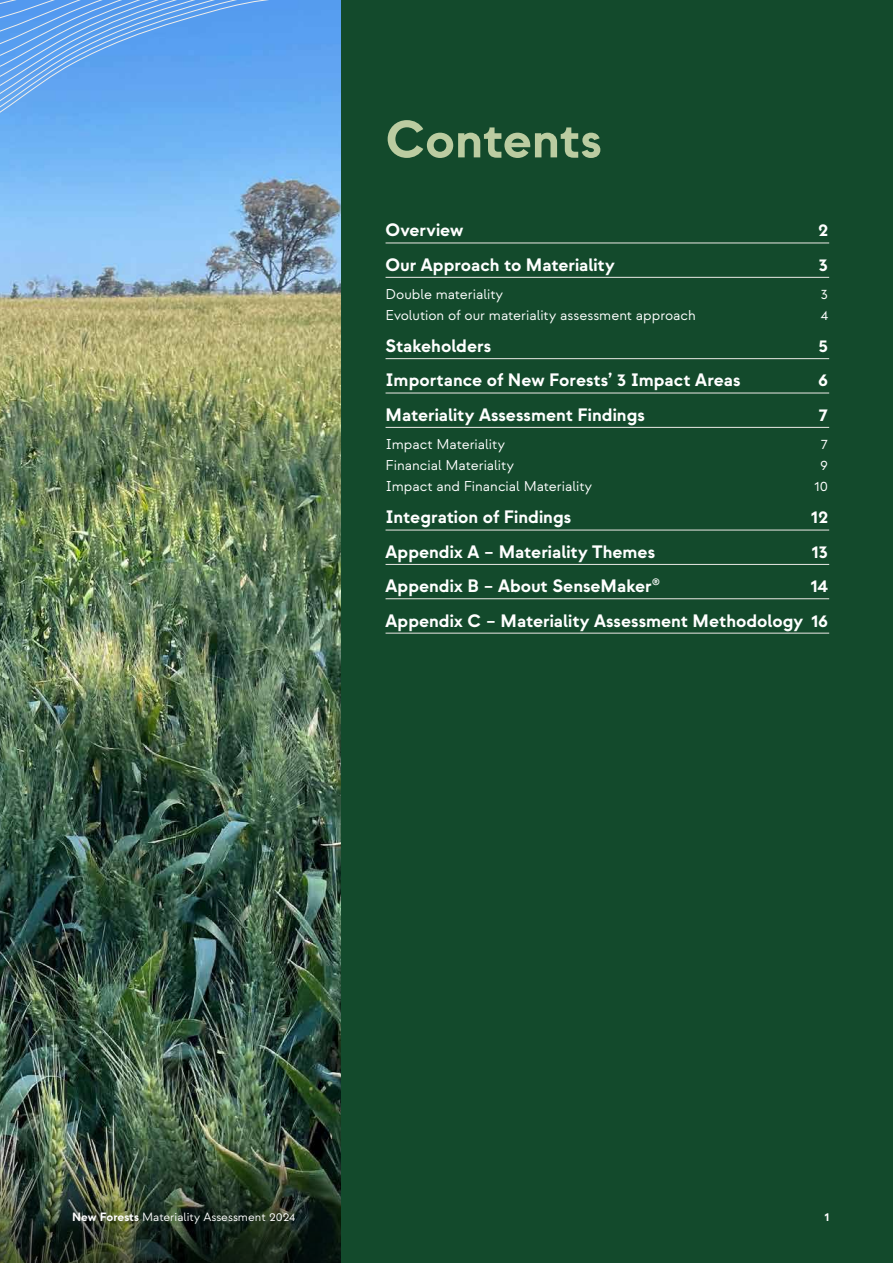
<style>
.page{position:relative;width:893px;height:1263px;background:#fff}
.page>*{position:absolute;margin:0;border:0;box-sizing:border-box;transform-origin:0 0}
.t1{font:700 52.5px "Strawford";letter-spacing:-.01em;color:#bbcca1}
.t2{font:700 18px/34.3px "Strawford";color:#fff;text-align:right}
.t3{font:14.25px "Strawford";letter-spacing:-.005em;color:#fff}
.t4{font:12px "Strawford";color:#fff}
.t5{font:700 12px "Strawford";color:#fff}
.s1{font-weight:700}
</style>
<div class="page">
<img style="left:0;top:0;width:342px;height:927px">
<img style="left:0;top:927px;width:342px;height:336px">
<svg style="left:0;top:0;width:277px;height:228px;background:#6faff0"></svg>
<div style="left:342px;top:0;width:551px;height:1263px;background:#134a2c"></div>
<hr style="left:386px;top:243px;width:443px;height:1px;background:#eceae6">
<hr style="left:386px;top:277px;width:443px;height:1px;background:#eceae6">
<hr style="left:386px;top:358px;width:443px;height:1px;background:#eceae6">
<hr style="left:386px;top:393px;width:443px;height:1px;background:#eceae6">
<hr style="left:386px;top:427px;width:443px;height:1px;background:#eceae6">
<hr style="left:386px;top:530px;width:443px;height:1px;background:#eceae6">
<hr style="left:386px;top:564px;width:443px;height:1px;background:#eceae6">
<hr style="left:386px;top:598px;width:443px;height:1px;background:#eceae6">
<hr style="left:386px;top:633px;width:443px;height:1px;background:#eceae6">
<h1 class="t1" style="left:386px;top:107px;width:218px">Contents</h1>
<p class="t2" style="left:386px;top:213px;width:79px">Overview</p>
<p class="t2" style="left:818px;top:213px;width:12px">2</p>
<p class="t2" style="left:386px;top:248px;width:231px">Our Approach to Materiality</p>
<p class="t2" style="left:818px;top:248px;width:11px">3</p>
<p class="t3" style="left:386px;top:285px;width:119px">Double materiality</p>
<p class="t3" style="left:820px;top:285px;width:9px">3</p>
<p class="t3" style="left:386px;top:306px;width:312px">Evolution of our materiality assessment approach</p>
<p class="t3" style="left:820px;top:306px;width:9px">4</p>
<p class="t2" style="left:386px;top:329px;width:107px">Stakeholders</p>
<p class="t2" style="left:818px;top:329px;width:11px">5</p>
<p class="t2" style="left:386px;top:363px;width:357px">Importance of New Forests’ 3 Impact Areas</p>
<p class="t2" style="left:818px;top:363px;width:12px">6</p>
<p class="t2" style="left:386px;top:398px;width:261px">Materiality Assessment Findings</p>
<p class="t2" style="left:819px;top:398px;width:11px">7</p>
<p class="t3" style="left:386px;top:435px;width:121px">Impact Materiality</p>
<p class="t3" style="left:821px;top:435px;width:9px">7</p>
<p class="t3" style="left:386px;top:456px;width:130px">Financial Materiality</p>
<p class="t3" style="left:820px;top:456px;width:9px">9</p>
<p class="t3" style="left:386px;top:478px;width:208px">Impact and Financial Materiality</p>
<p class="t3" style="left:814px;top:478px;width:15px">10</p>
<p class="t2" style="left:386px;top:500px;width:187px">Integration of Findings</p>
<p class="t2" style="left:811px;top:500px;width:19px">12</p>
<p class="t2" style="left:386px;top:535px;width:271px">Appendix A – Materiality Themes</p>
<p class="t2" style="left:811px;top:535px;width:18px">13</p>
<p class="t2" style="left:386px;top:569px;width:277px">Appendix B – About SenseMaker®</p>
<p class="t2" style="left:386px;top:569px;width:444px">14<br>Appendix C – Materiality Assessment Methodology 16</p>
<p class="t4" style="left:72px;top:1209px;width:225px"><span class="s1">New Forests</span> Materiality Assessment 2024</p>
<p class="t5" style="left:824px;top:1209px;width:6px">1</p>
</div>
